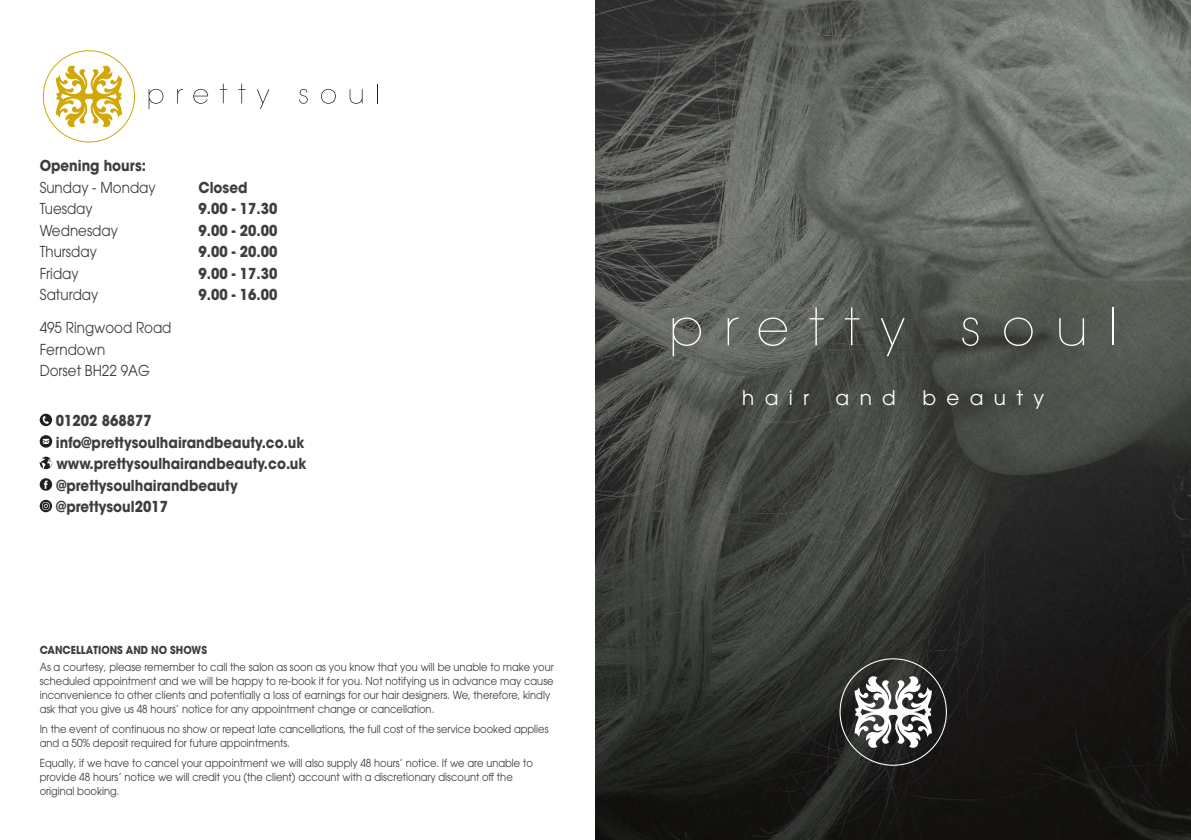
<style>
.page{position:relative;width:1191px;height:840px;background:#fff}
.page>*{position:absolute;margin:0;border:0;box-sizing:border-box;transform-origin:0 0}
.t1{font:20px "ITC Avant Garde Pro";letter-spacing:.52em;color:#fff}
.t2{font:700 15px/21.6px "ITC Avant Garde Pro";color:#3e3e3f;scale:.9 1}
.t3{font:15px/21.4px "ITC Avant Garde Pro";color:#3e3e3f;scale:.9 1}
.t4{font:11px/14px "ITC Avant Garde Pro";color:#3e3e3f;scale:.9 1}
.t5{font:700 11px "ITC Avant Garde Pro";color:#3e3e3f;scale:.9 1}
</style>
<div class="page">
<img style="left:595px;top:0;width:596px;height:839px">
<svg style="left:40px;top:413px;width:12px;height:13px"></svg>
<svg style="left:43px;top:415px;width:6px;height:9px"></svg>
<svg style="left:40px;top:435px;width:12px;height:12px"></svg>
<svg style="left:40px;top:456px;width:12px;height:13px"></svg>
<div style="left:40px;top:478px;width:12px;height:12px;background:#231f20;border-radius:50%"></div>
<svg style="left:44px;top:480px;width:4px;height:8px"></svg>
<svg style="left:40px;top:499px;width:12px;height:13px"></svg>
<svg style="left:42px;top:502px;width:7px;height:7px"></svg>
<svg style="left:149px;top:89px;width:14px;height:20px"></svg>
<svg style="left:177px;top:89px;width:6px;height:14px"></svg>
<svg style="left:193px;top:89px;width:15px;height:15px"></svg>
<svg style="left:220px;top:84px;width:7px;height:19px"></svg>
<svg style="left:238px;top:84px;width:8px;height:19px"></svg>
<svg style="left:257px;top:89px;width:12px;height:20px"></svg>
<svg style="left:299px;top:89px;width:9px;height:15px"></svg>
<svg style="left:321px;top:89px;width:15px;height:15px"></svg>
<svg style="left:350px;top:89px;width:12px;height:15px"></svg>
<svg style="left:377px;top:84px;width:1px;height:19px"></svg>
<svg style="left:56px;top:66px;width:66px;height:61px"></svg>
<svg style="left:672px;top:317px;width:29px;height:39px"></svg>
<svg style="left:727px;top:317px;width:11px;height:28px"></svg>
<svg style="left:758px;top:317px;width:29px;height:29px"></svg>
<svg style="left:809px;top:307px;width:14px;height:38px"></svg>
<svg style="left:845px;top:307px;width:14px;height:38px"></svg>
<svg style="left:880px;top:318px;width:24px;height:38px"></svg>
<svg style="left:962px;top:317px;width:16px;height:29px"></svg>
<svg style="left:1004px;top:317px;width:28px;height:29px"></svg>
<svg style="left:1059px;top:318px;width:25px;height:28px"></svg>
<hr style="left:1112px;top:307px;width:1px;height:38px;background:#fff">
<svg style="left:854px;top:675px;width:77px;height:72px"></svg>
<h2 class="t2" style="left:40px;top:154px;width:120px">Opening hours:</h2>
<h2 class="t3" style="left:40px;top:176px;width:130px">Sunday - Monday</h2>
<h2 class="t2" style="left:198px;top:176px;width:56px">Closed</h2>
<h2 class="t3" style="left:40px;top:198px;width:60px">Tuesday</h2>
<h2 class="t2" style="left:198px;top:197px;width:89px">9.00 - 17.30</h2>
<h2 class="t3" style="left:40px;top:219px;width:88px">Wednesday</h2>
<h2 class="t2" style="left:198px;top:219px;width:89px">9.00 - 20.00</h2>
<h2 class="t3" style="left:40px;top:241px;width:65px">Thursday</h2>
<h2 class="t2" style="left:198px;top:240px;width:89px">9.00 - 20.00</h2>
<h2 class="t3" style="left:40px;top:262px;width:45px">Friday</h2>
<h2 class="t2" style="left:198px;top:262px;width:89px">9.00 - 17.30</h2>
<h2 class="t3" style="left:40px;top:284px;width:67px">Saturday</h2>
<h2 class="t2" style="left:198px;top:283px;width:89px">9.00 - 16.00</h2>
<h2 class="t3" style="left:40px;top:316px;width:148px">495 Ringwood Road<br>Ferndown<br>Dorset BH22 9AG</h2>
<h2 class="t2" style="left:56px;top:409px;width:280px">01202 868877 info@prettysoulhairandbeauty.co.uk www.prettysoulhairandbeauty.co.uk @prettysoulhairandbeauty @prettysoul2017</h2>
<p class="t5" style="left:40px;top:642px;width:187px">CANCELLATIONS AND NO SHOWS</p>
<p class="t4" style="left:40px;top:659px;width:572px">As a courtesy, please remember to call the salon as soon as you know that you will be unable to make your scheduled appointment and we will be happy to re-book it for you. Not notifying us in advance may cause inconvenience to other clients and potentially a loss of earnings for our hair designers. We, therefore, kindly ask that you give us 48 hours’ notice for any appointment change or cancellation.</p>
<p class="t4" style="left:40px;top:721px;width:567px">In the event of continuous no show or repeat late cancellations, the full cost of the service booked applies and a 50% deposit required for future appointments.</p>
<p class="t4" style="left:40px;top:755px;width:549px">Equally, if we have to cancel your appointment we will also supply 48 hours’ notice. If we are unable to provide 48 hours’ notice we will credit you (the client) account with a discretionary discount off the original booking.</p>
<h1 class="t1" style="left:742px;top:385px;width:69px">hair</h1>
<h1 class="t1" style="left:835px;top:385px;width:62px">and</h1>
<h1 class="t1" style="left:922px;top:385px;width:123px">beauty</h1>
</div>
